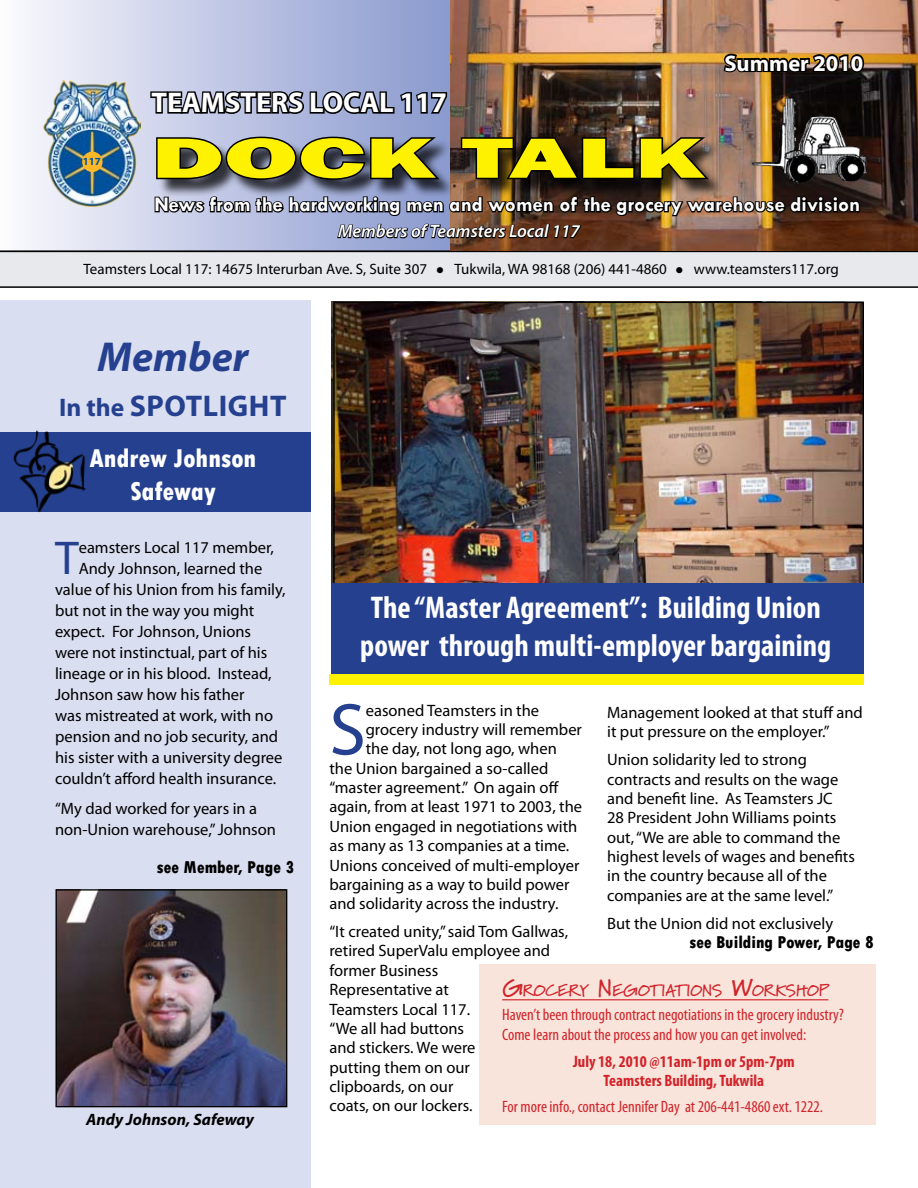
<style>
.page{position:relative;width:918px;height:1188px;background:#fff}
.page>*{position:absolute;margin:0;border:0;box-sizing:border-box;transform-origin:0 0}
.t1{font:73.95px "Myriad Pro";color:#25408f}
.t2{font:800 58.5px "Franklin Gothic";color:#fff200;scale:1.83 1}
.t3{font:47.7px "Myriad Pro";color:#25408f}
.t4{font:italic 700 42px "Myriad Pro";color:#25408f}
.t5{font:700 condensed 31.5px/37.8px "Myriad Pro";color:#fff;text-align:center}
.t6{font:700 30px "Myriad Pro";letter-spacing:.02em;color:#25408f}
.t7{font:700 28.5px "Myriad Pro";color:#fff}
.t8{font:800 condensed 27px/32.4px "Tw Cen";color:#fff;text-align:center}
.t9{font:700 22.5px "Myriad Pro";color:#fff}
.t10{font:700 21px "Tw Cen";color:#fff}
.t11{font:800 condensed 18px "Tw Cen";color:#000}
.t12{font:italic 600 18px "Myriad Pro";color:#fff}
.t13{font:700 16.8px "Marydale";color:#d2232a}
.t14{font:16.5px/19.4px "Myriad Pro";color:#000}
.t15{font:condensed 16.5px/19.8px "Myriad Pro";color:#d2232a}
.t16{font:700 condensed 16.5px/19.8px "Myriad Pro";color:#d2232a;text-align:center}
.t17{font:italic 700 16.5px "Myriad Pro";color:#000}
.t18{font:15px "Myriad Pro";color:#000}
.t19{font:700 10.95px "Myriad Pro";color:#00529c}
.s1{font-size:25.5px}
.s2{font-size:24px}
</style>
<div class="page">
<div style="left:0;top:301px;width:311px;height:887px;background:#d9def0"></div>
<svg style="left:0;top:0;width:918px;height:251px"></svg>
<svg style="left:0;top:251px;width:918px;height:37px"></svg>
<div style="left:0;top:432px;width:311px;height:80px;background:#25408f"></div>
<div style="left:329px;top:675px;width:535px;height:10px;background:#fff200"></div>
<img style="left:44px;top:81px;width:97px;height:125px">
<div style="left:82px;top:152px;width:21px;height:20px;background:#fcb827;border-radius:50%"></div>
<img style="left:58px;top:891px;width:227px;height:214px">
<div style="left:56px;top:889px;width:231px;height:218px;border:1px solid #000"></div>
<img style="left:13px;top:430px;width:73px;height:83px">
<img style="left:336px;top:305px;width:525px;height:278px">
<div style="left:333px;top:302px;width:531px;height:292px;border:2px solid #000"></div>
<div style="left:332px;top:583px;width:532px;height:91px;background:#25408f"></div>
<div style="left:479px;top:964px;width:397px;height:161px;background:#f8e4db"></div>
<hr style="left:502px;top:999px;width:326px;height:1px;background:#d2232a">
<img style="left:451px;top:0;width:467px;height:250px">
<div style="left:158px;top:139px;width:567px;height:59px;background:#000;opacity:.75"></div>
<svg style="left:155px;top:135px;width:288px;height:46px"></svg>
<img style="left:459px;top:136px;width:253px;height:46px">
<img style="left:153px;top:195px;width:708px;height:48px">
<svg style="left:149px;top:0;width:300px;height:116px"></svg>
<img style="left:721px;top:9px;width:145px;height:109px">
<img style="left:748px;top:94px;width:124px;height:96px">
<p class="t19" style="left:83px;top:154px;width:19px">117</p>
<h3 class="t7" style="left:151px;top:84px;width:297px">TEAMSTERS LOCAL 117</h3>
<h2 class="t2" style="left:151px;top:120px;width:304px">DOCK TALK</h2>
<h3 class="t9" style="left:724px;top:48px;width:140px">Summer 2010</h3>
<p class="t10" style="left:154px;top:192px;width:707px">News from the hardworking men and women of the grocery warehouse division</p>
<p class="t12" style="left:338px;top:220px;width:243px">Members of Teamsters Local 117</p>
<p class="t18" style="left:84px;top:259px;width:757px">Teamsters Local 117: 14675 Interurban Ave. S, Suite 307 ● Tukwila, WA 98168 (206) 441-4860 ● www.teamsters117.org</p>
<h3 class="t4" style="left:98px;top:330px;width:152px">Member</h3>
<h3 class="t6" style="left:59px;top:386px;width:229px"><span class="s1">In the</span> Spotlight</h3>
<h3 class="t8" style="left:90px;top:442px;width:168px">Andrew Johnson<br>Safeway</h3>
<h3 class="t3" style="left:55px;top:529px;width:25px">T</h3>
<p class="t14" style="left:79px;top:538px;width:197px">eamsters Local 117 member,</p>
<p class="t14" style="left:79px;top:559px;width:185px">Andy Johnson, learned the</p>
<p class="t14" style="left:55px;top:580px;width:232px">value of his Union from his family,</p>
<p class="t14" style="left:55px;top:601px;width:201px">but not in the way you might</p>
<p class="t14" style="left:55px;top:622px;width:198px">expect. For Johnson, Unions</p>
<p class="t14" style="left:55px;top:643px;width:214px">were not instinctual, part of his</p>
<p class="t14" style="left:55px;top:664px;width:218px">lineage or in his blood. Instead,</p>
<p class="t14" style="left:55px;top:685px;width:191px">Johnson saw how his father</p>
<p class="t14" style="left:55px;top:706px;width:220px">was mistreated at work, with no</p>
<p class="t14" style="left:55px;top:727px;width:225px">pension and no job security, and</p>
<p class="t14" style="left:55px;top:748px;width:229px">his sister with a university degree</p>
<p class="t14" style="left:55px;top:769px;width:223px">couldn’t afford health insurance.</p>
<p class="t14" style="left:55px;top:798px;width:222px;line-height:21px">“My dad worked for years in a non-Union warehouse,” Johnson</p>
<p class="t11" style="left:157px;top:857px;width:139px">see Member, Page 3</p>
<p class="t17" style="left:86px;top:1109px;width:169px">Andy Johnson, Safeway</p>
<h3 class="t5" style="left:360px;top:588px;width:473px">The “Master Agreement”: Building Union power through multi-employer bargaining</h3>
<h1 class="t1" style="left:329px;top:684px;width:38px">S</h1>
<p class="t14" style="left:366px;top:700px;width:175px">easoned Teamsters in the</p>
<p class="t14" style="left:607px;top:703px;width:257px">Management looked at that stuff and it put pressure on the employer.”</p>
<p class="t14" style="left:607px;top:750px;width:249px">Union solidarity led to strong contracts and results on the wage and benefit line. As Teamsters JC<br>28 President John Williams points out, “We are able to command the highest levels of wages and benefits in the country because all of the companies are at the same level.”</p>
<p class="t14" style="left:607px;top:913px;width:228px">But the Union did not exclusively</p>
<p class="t14" style="left:366px;top:720px;width:218px">grocery industry will remember</p>
<p class="t14" style="left:366px;top:739px;width:193px">the day, not long ago, when</p>
<p class="t14" style="left:329px;top:758px;width:221px">the Union bargained a so-called</p>
<p class="t14" style="left:329px;top:778px;width:231px">“master agreement.” On again off</p>
<p class="t14" style="left:329px;top:797px;width:254px">again, from at least 1971 to 2003, the</p>
<p class="t14" style="left:329px;top:816px;width:249px">Union engaged in negotiations with</p>
<p class="t14" style="left:329px;top:836px;width:241px">as many as 13 companies at a time.</p>
<p class="t14" style="left:329px;top:855px;width:252px">Unions conceived of multi-employer</p>
<p class="t14" style="left:329px;top:874px;width:242px">bargaining as a way to build power</p>
<p class="t14" style="left:329px;top:894px;width:231px">and solidarity across the industry.</p>
<p class="t14" style="left:329px;top:922px;width:240px">“It created unity,” said Tom Gallwas, retired SuperValu employee and former Business<br>Representative at<br>Teamsters Local 117.<br>“We all had buttons<br>and stickers. We were<br>putting them on our<br>clipboards, on our<br>coats, on our lockers.</p>
<p class="t11" style="left:689px;top:932px;width:186px">see Building Power, Page 8</p>
<p class="t13" style="left:502px;top:980px;width:328px"><span class="s2">G</span>ROCERY <span class="s2">N</span>EGOTIATIONS <span class="s2">W</span>ORKSHOP</p>
<p class="t15" style="left:502px;top:1004px;width:343px">Haven’t been through contract negotiations in the grocery industry?<br>Come learn about the process and how you can get involved:</p>
<p class="t16" style="left:573px;top:1051px;width:223px">July 18, 2010 @11am-1pm or 5pm-7pm<br>Teamsters Building, Tukwila</p>
<p class="t15" style="left:502px;top:1096px;width:322px">For more info., contact Jennifer Day at 206-441-4860 ext. 1222.</p>
</div>
